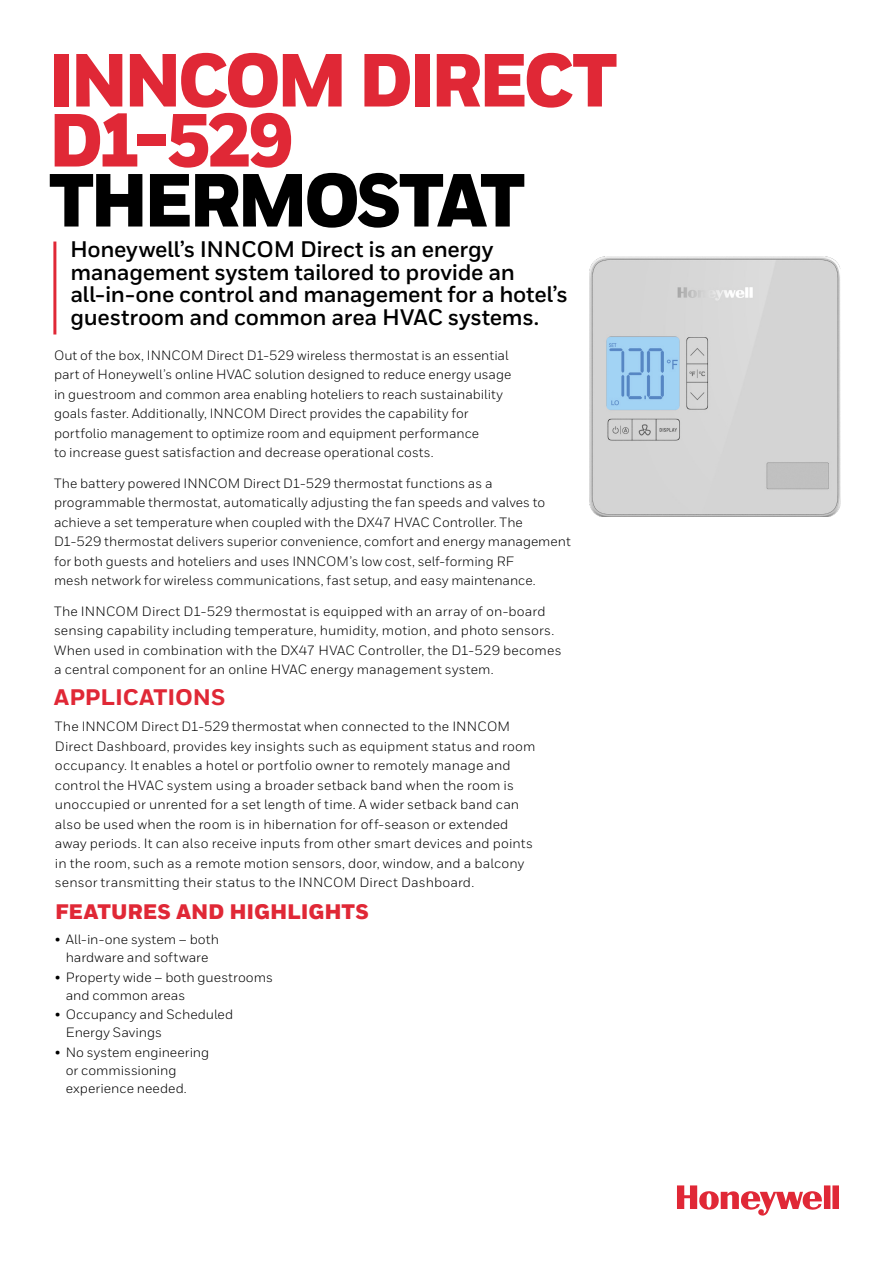
<style>
.page{position:relative;width:893px;height:1263px;background:#fff}
.page>*{position:absolute;margin:0;border:0;box-sizing:border-box;transform-origin:0 0}
.t1{font:900 75px/60px "Honeywell Sans";letter-spacing:-.055em;color:#e02836;scale:.94 1}
.t2{font:900 75px "Honeywell Sans";letter-spacing:-.055em;color:#000;scale:.94 1}
.t3{font:700 22.5px/22.5px "Honeywell Sans";letter-spacing:-.015em;color:#000}
.t4{font:800 22.5px "Honeywell Sans";letter-spacing:-.005em;color:#e02836}
.t5{font:900 21px "Honeywell Sans";color:#e02836}
.t6{font:13.5px/19.5px "Honeywell Sans";letter-spacing:.005em;color:#000}
</style>
<div class="page">
<svg style="left:677px;top:1185px;width:162px;height:31px"></svg>
<hr style="left:53px;top:242px;width:3px;height:92px;background:#e02836">
<img style="left:589px;top:257px;width:252px;height:259px">
<h1 class="t1" style="left:49px;top:54px;width:607px">INNCOM DIRECT<br>D1-529</h1>
<h1 class="t2" style="left:49px;top:154px;width:509px">THERMOSTAT</h1>
<h2 class="t3" style="left:70px;top:239px;width:499px">Honeywell’s INNCOM Direct is an energy management system tailored to provide an all-in-one control and management for a hotel’s guestroom and common area HVAC systems.</h2>
<p class="t6" style="left:54px;top:346px;width:459px">Out of the box, INNCOM Direct D1-529 wireless thermostat is an essential part of Honeywell’s online HVAC solution designed to reduce energy usage in guestroom and common area enabling hoteliers to reach sustainability goals faster. Additionally, INNCOM Direct provides the capability for portfolio management to optimize room and equipment performance<br>to increase guest satisfaction and decrease operational costs.</p>
<p class="t6" style="left:54px;top:473px;width:518px">The battery powered INNCOM Direct D1-529 thermostat functions as a programmable thermostat, automatically adjusting the fan speeds and valves to achieve a set temperature when coupled with the DX47 HVAC Controller. The D1-529 thermostat delivers superior convenience, comfort and energy management for both guests and hoteliers and uses INNCOM’s low cost, self-forming RF<br>mesh network for wireless communications, fast setup, and easy maintenance.</p>
<p class="t6" style="left:54px;top:601px;width:509px">The INNCOM Direct D1-529 thermostat is equipped with an array of on-board sensing capability including temperature, humidity, motion, and photo sensors.<br>When used in combination with the DX47 HVAC Controller, the D1-529 becomes a central component for an online HVAC energy management system.</p>
<h2 class="t4" style="left:54px;top:683px;width:173px">APPLICATIONS</h2>
<p class="t6" style="left:55px;top:717px;width:482px">The INNCOM Direct D1-529 thermostat when connected to the INNCOM Direct Dashboard, provides key insights such as equipment status and room occupancy. It enables a hotel or portfolio owner to remotely manage and control the HVAC system using a broader setback band when the room is unoccupied or unrented for a set length of time. A wider setback band can also be used when the room is in hibernation for off-season or extended away periods. It can also receive inputs from other smart devices and points in the room, such as a remote motion sensors, door, window, and a balcony sensor transmitting their status to the INNCOM Direct Dashboard.</p>
<h3 class="t5" style="left:55px;top:898px;width:315px">FEATURES AND HIGHLIGHTS</h3>
<p class="t6" style="left:55px;top:930px;width:166px;line-height:18px;text-align:center">• All-in-one system – both hardware and software</p>
<p class="t6" style="left:66px;top:968px;width:209px;line-height:18px;text-indent:-11px">• Property wide – both guestrooms and common areas</p>
<p class="t6" style="left:66px;top:1006px;width:169px;line-height:18px;text-indent:-11px">• Occupancy and Scheduled<br>Energy Savings</p>
<p class="t6" style="left:66px;top:1043px;width:145px;line-height:18px;text-indent:-11px">• No system engineering or commissioning experience needed.</p>
</div>
